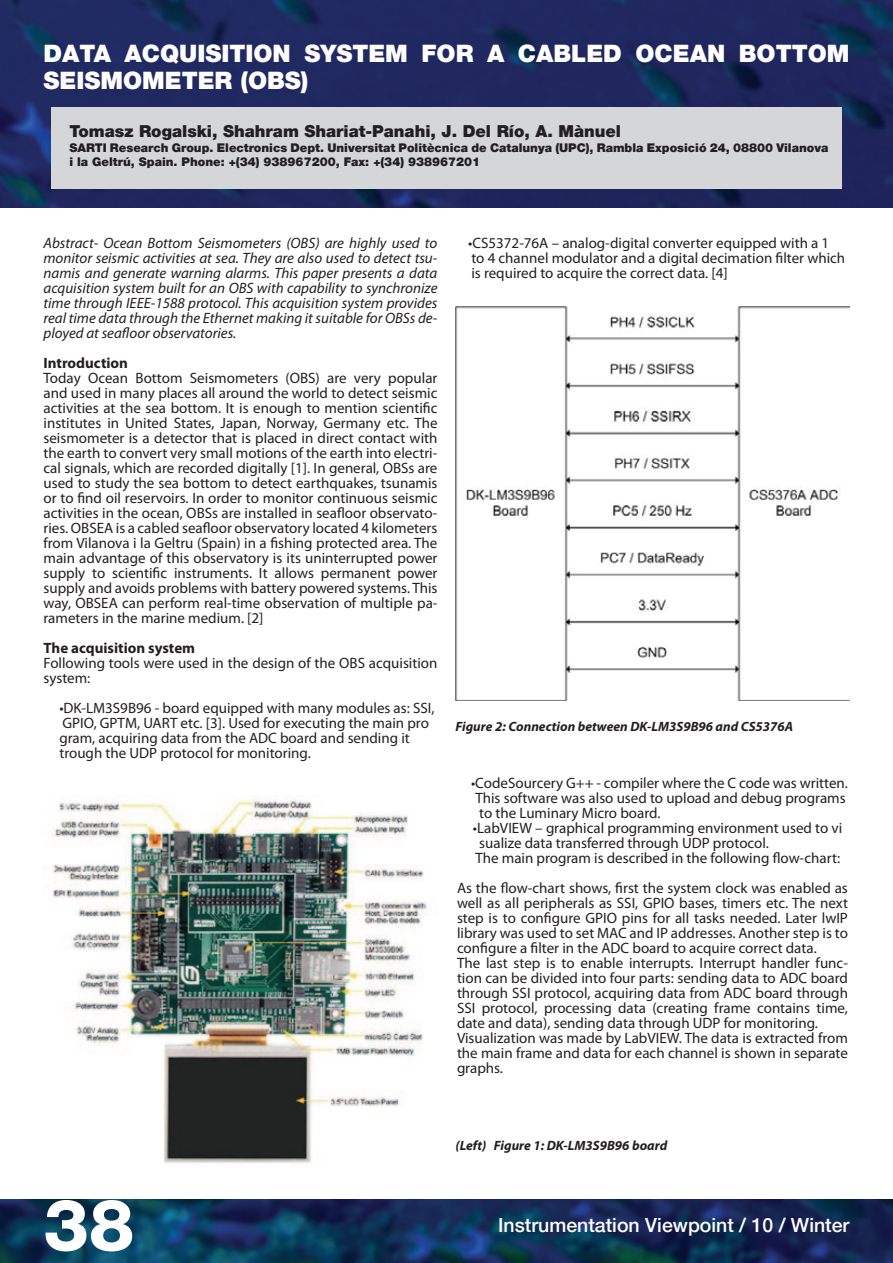
<style>
.page{position:relative;width:893px;height:1263px;background:#fff}
.page>*{position:absolute;margin:0;border:0;box-sizing:border-box;transform-origin:0 0}
.t1{font:800 72px "Helvetica Neue LT";color:#fff}
.t2{font:900 24px "Helvetica Neue LT";color:#fff}
.t3{font:500 19.5px "Helvetica Neue LT";color:#fff}
.t4{font:900 16.5px "Helvetica Neue LT";color:#231f20}
.t5{font:15px/15px "Myriad Pro";color:#231f20}
.t6{font:italic 15px/15px "Myriad Pro";color:#231f20;text-align:justify}
.t7{font:700 15px "Myriad Pro";color:#231f20}
.t8{font:italic 700 13.5px "Myriad Pro";color:#231f20}
.t9{font:900 12px/14.4px "Helvetica Neue LT";color:#231f20}
</style>
<div class="page">
<img style="left:0;top:0;width:893px;height:207px">
<img style="left:0;top:1199px;width:893px;height:64px">
<div style="left:51px;top:107px;width:791px;height:82px;background:#d5d6d8"></div>
<img style="left:52px;top:795px;width:375px;height:369px">
<img style="left:455px;top:306px;width:394px;height:394px">
<h2 class="t2" style="left:43px;top:39px;width:18px">Data</h2>
<h2 class="t2" style="left:125px;top:39px;width:70px">Acquisition</h2>
<h2 class="t2" style="left:304px;top:39px;width:51px">System</h2>
<h2 class="t2" style="left:421px;top:39px;width:35px">for</h2>
<h2 class="t2" style="left:487px;top:39px;width:186px">a cabled Ocean</h2>
<h2 class="t2" style="left:739px;top:39px;width:19px">Bottom</h2>
<h2 class="t2" style="left:43px;top:66px;width:35px">Seismometer</h2>
<h2 class="t2" style="left:240px;top:66px;width:70px">(OBS)</h2>
<p class="t4" style="left:69px;top:122px;width:553px">Tomasz Rogalski, Shahram Shariat-Panahi, J. Del Río, A. Mànuel</p>
<p class="t9" style="left:69px;top:140px;width:760px">SARTI Research Group. Electronics Dept. Universitat Politècnica de Catalunya (UPC), Rambla Exposició 24, 08800 Vilanova i la Geltrú, Spain. Phone: +(34) 938967200, Fax: +(34) 938967201</p>
<p class="t6" style="left:43px;top:236px;width:395px">Abstract- Ocean Bottom Seismometers (OBS) are highly used to monitor seismic activities at sea. They are also used to detect tsu&shy;namis and generate warning alarms. This paper presents a data acquisition system built for an OBS with capability to synchronize time through IEEE-1588 protocol. This acquisition system provides real time data through the Ethernet making it suitable for OBSs de&shy;ployed at seafloor observatories.</p>
<p class="t7" style="left:43px;top:354px;width:86px">Introduction</p>
<p class="t5" style="left:43px;top:371px;width:396px;text-align:justify">Today Ocean Bottom Seismometers (OBS) are very popular and used in many places all around the world to detect seismic activities at the sea bottom. It is enough to mention scientific institutes in United States, Japan, Norway, Germany etc. The seismometer is a detector that is placed in direct contact with the earth to convert very small motions of the earth into electri&shy;cal signals, which are recorded digitally [1]. In general, OBSs are used to study the sea bottom to detect earthquakes, tsunamis or to find oil reservoirs. In order to monitor continuous seismic activities in the ocean, OBSs are installed in seafloor observato&shy;ries. OBSEA is a cabled seafloor observatory located 4 kilometers from Vilanova i la Geltru (Spain) in a fishing protected area. The main advantage of this observatory is its uninterrupted power supply to scientific instruments. It allows permanent power supply and avoids problems with battery powered systems. This way, OBSEA can perform real-time observation of multiple pa&shy;rameters in the marine medium. [2]</p>
<p class="t7" style="left:43px;top:639px;width:153px">The acquisition system</p>
<p class="t5" style="left:43px;top:656px;width:396px">Following tools were used in the design of the OBS acquisition system:</p>
<p class="t5" style="left:59px;top:701px;width:377px">•DK-LM3S9B96 - board equipped with many modules as: SSI, GPIO, GPTM, UART etc. [3]. Used for executing the main pro gram, acquiring data from the ADC board and sending it trough the UDP protocol for monitoring.</p>
<p class="t5" style="left:468px;top:236px;width:379px">•CS5372-76A – analog-digital converter equipped with a 1 to 4 channel modulator and a digital decimation filter which is required to acquire the correct data. [4]</p>
<p class="t8" style="left:455px;top:718px;width:339px">Figure 2: Connection between DK-LM3S9B96 and CS5376A</p>
<p class="t5" style="left:471px;top:775px;width:378px">•CodeSourcery G++ - compiler where the C code was written.<br>This software was also used to upload and debug programs to the Luminary Micro board.</p>
<p class="t5" style="left:473px;top:820px;width:371px">•LabVIEW – graphical programming environment used to vi sualize data transferred through UDP protocol.<br>The main program is described in the following flow-chart:</p>
<p class="t5" style="left:457px;top:880px;width:392px">As the flow-chart shows, first the system clock was enabled as well as all peripherals as SSI, GPIO bases, timers etc. The next step is to configure GPIO pins for all tasks needed. Later lwIP library was used to set MAC and IP addresses. Another step is to configure a filter in the ADC board to acquire correct data.<br>The last step is to enable interrupts. Interrupt handler func&shy;tion can be divided into four parts: sending data to ADC board through SSI protocol, acquiring data from ADC board through SSI protocol, processing data (creating frame contains time, date and data), sending data through UDP for monitoring.<br>Visualization was made by LabVIEW. The data is extracted from the main frame and data for each channel is shown in separate graphs.</p>
<h1 class="t1" style="left:43px;top:1182px;width:92px">38</h1>
<p class="t8" style="left:455px;top:1137px;width:213px">(Left) Figure 1: DK-LM3S9B96 board</p>
<h3 class="t3" style="left:498px;top:1213px;width:353px">Instrumentation Viewpoint / 10 / Winter</h3>
</div>
